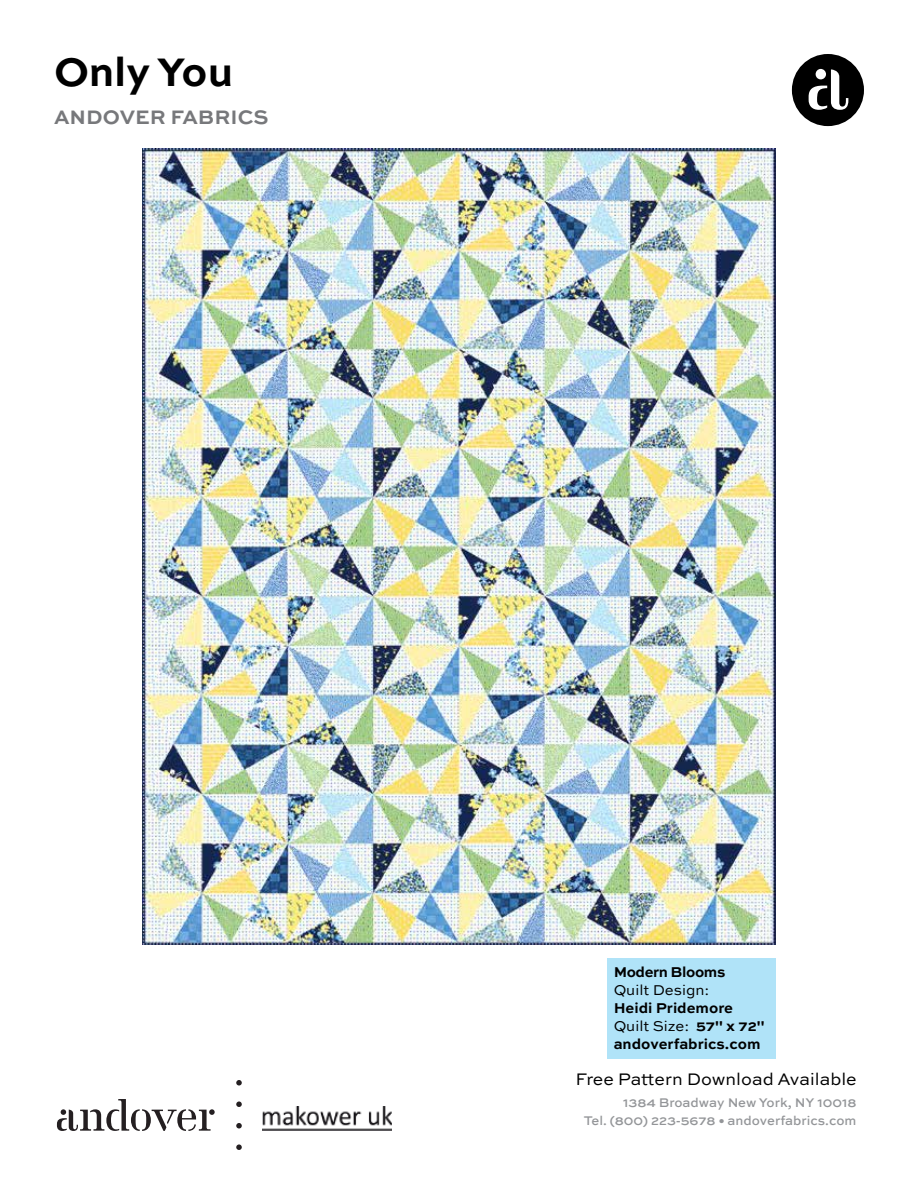
<style>
.page{position:relative;width:918px;height:1188px;background:#fff}
.page>*{position:absolute;margin:0;border:0;box-sizing:border-box;transform-origin:0 0}
.t1{font:700 42px "Sweet Sans Pro";color:#000}
.t2{font:700 20.55px "Sweet Sans Pro";color:#77787b}
.t3{font:17.7px "Sweet Sans Pro";color:#000}
.t4{font:700 15px/18px "Sweet Sans Pro";color:#000}
.t5{font:700 15px "Sweet Sans Pro";letter-spacing:-.025em;color:#000}
.t6{font:15px "Sweet Sans Pro";color:#000}
.t7{font:500 13.2px/18px "Sweet Sans Pro";color:#939598;text-align:right}
.s1{font-weight:400}
</style>
<div class="page">
<div style="left:792px;top:54px;width:72px;height:72px;background:#000;border-radius:50%"></div>
<svg style="left:809px;top:69px;width:39px;height:41px"></svg>
<div style="left:816px;top:69px;width:10px;height:10px;background:#fff;border-radius:50%"></div>
<svg style="left:236px;top:1144px;width:6px;height:6px"></svg>
<svg style="left:236px;top:1123px;width:6px;height:5px"></svg>
<svg style="left:236px;top:1101px;width:6px;height:6px"></svg>
<svg style="left:236px;top:1080px;width:6px;height:6px"></svg>
<svg style="left:57px;top:1099px;width:158px;height:32px"></svg>
<img style="left:263px;top:1107px;width:129px;height:24px">
<div style="left:608px;top:958px;width:168px;height:101px;background:#b0e3f8"></div>
<img style="left:142px;top:148px;width:634px;height:797px">
<h1 class="t1" style="left:54px;top:40px;width:181px">Only You</h1>
<h2 class="t2" style="left:54px;top:101px;width:216px">ANDOVER FABRICS</h2>
<p class="t5" style="left:614px;top:960px;width:113px">Modern Blooms</p>
<p class="t6" style="left:614px;top:979px;width:97px">Quilt Design:</p>
<p class="t4" style="left:614px;top:998px;width:152px">Heidi Pridemore<br><span class="s1">Quilt Size:</span> 57" x 72" andoverfabrics.com</p>
<h3 class="t3" style="left:576px;top:1066px;width:283px">Free Pattern Download Available</h3>
<p class="t7" style="left:584px;top:1093px;width:274px">1384 Broadway New York, NY 10018<br>Tel. (800) 223-5678 • andoverfabrics.com</p>
</div>
